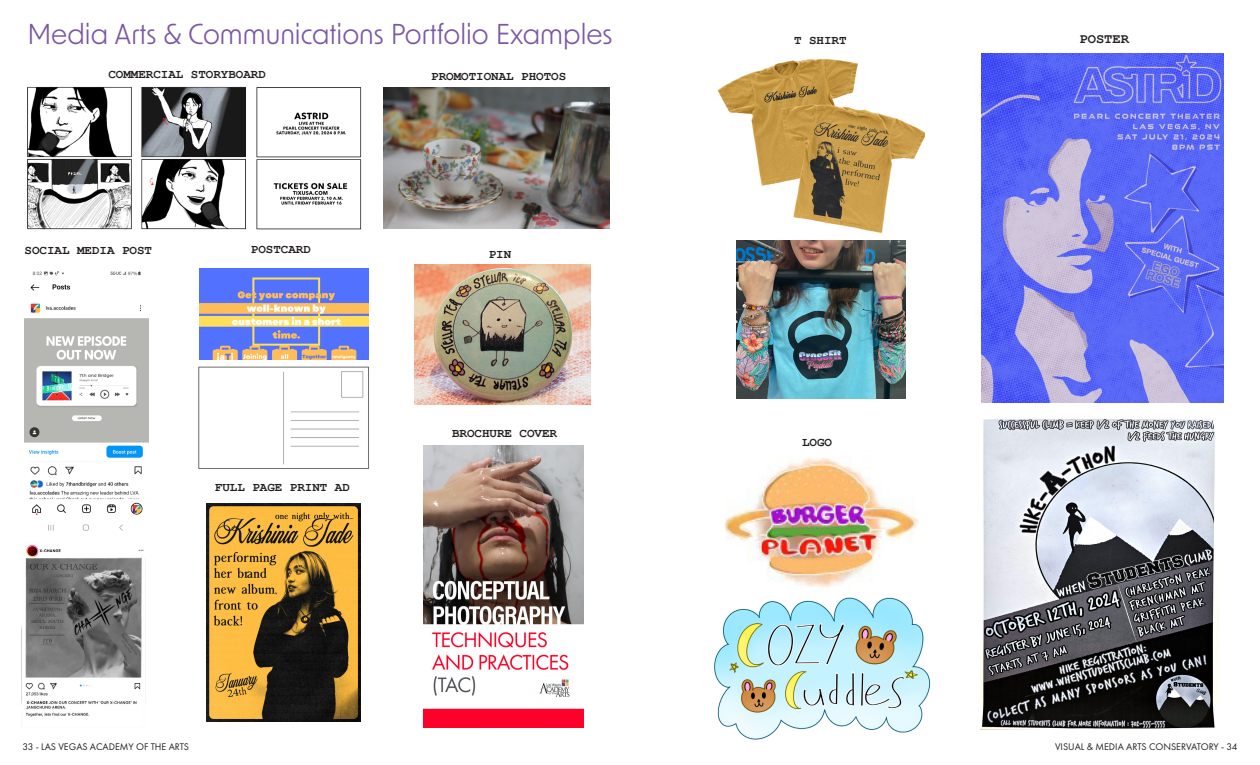
<style>
.page{position:relative;width:1260px;height:765px;background:#fff}
.page>*{position:absolute;margin:0;border:0;box-sizing:border-box;transform-origin:0 0}
.t1{font:27.5px "New Order";color:#7b58a4}
.t2{font:700 13.75px "Courier New";color:#231f20}
.t3{font:700 12.5px "Courier New";color:#231f20}
.t4{font:10px "Futura PT";color:#231f20}
</style>
<div class="page">
<img style="left:206px;top:504px;width:154px;height:217px">
<img style="left:26px;top:86px;width:336px;height:144px">
<img style="left:717px;top:58px;width:208px;height:175px">
<img style="left:981px;top:54px;width:243px;height:349px">
<img style="left:714px;top:597px;width:217px;height:143px">
<img style="left:25px;top:271px;width:123px;height:260px">
<img style="left:200px;top:269px;width:169px;height:91px">
<img style="left:383px;top:88px;width:227px;height:140px">
<img style="left:414px;top:264px;width:177px;height:141px">
<img style="left:725px;top:457px;width:194px;height:130px">
<img style="left:736px;top:241px;width:170px;height:157px">
<img style="left:21px;top:545px;width:125px;height:183px">
<img style="left:198px;top:366px;width:171px;height:103px">
<img style="left:981px;top:419px;width:238px;height:310px">
<img style="left:423px;top:445px;width:160px;height:283px">
<p class="t1" style="left:28px;top:17px;width:586px">Media Arts &amp; Communications Portfolio Examples</p>
<p class="t3" style="left:108px;top:66px;width:159px">COMMERCIAL STORYBOARD</p>
<p class="t3" style="left:431px;top:68px;width:137px">PROMOTIONAL PHOTOS</p>
<p class="t3" style="left:25px;top:243px;width:129px">SOCIAL MEDIA POST</p>
<p class="t3" style="left:251px;top:242px;width:61px">POSTCARD</p>
<p class="t3" style="left:489px;top:246px;width:24px">PIN</p>
<p class="t3" style="left:452px;top:426px;width:106px">BROCHURE COVER</p>
<p class="t3" style="left:215px;top:479px;width:137px">FULL PAGE PRINT AD</p>
<p class="t3" style="left:794px;top:32px;width:54px">T SHIRT</p>
<p class="t3" style="left:802px;top:434px;width:31px">LOGO</p>
<p class="t2" style="left:1080px;top:30px;width:51px">POSTER</p>
<p class="t4" style="left:22px;top:741px;width:168px">33 - LAS VEGAS ACADEMY OF THE ARTS</p>
<p class="t4" style="left:1055px;top:741px;width:184px">VISUAL &amp; MEDIA ARTS CONSERVATORY - 34</p>
</div>
